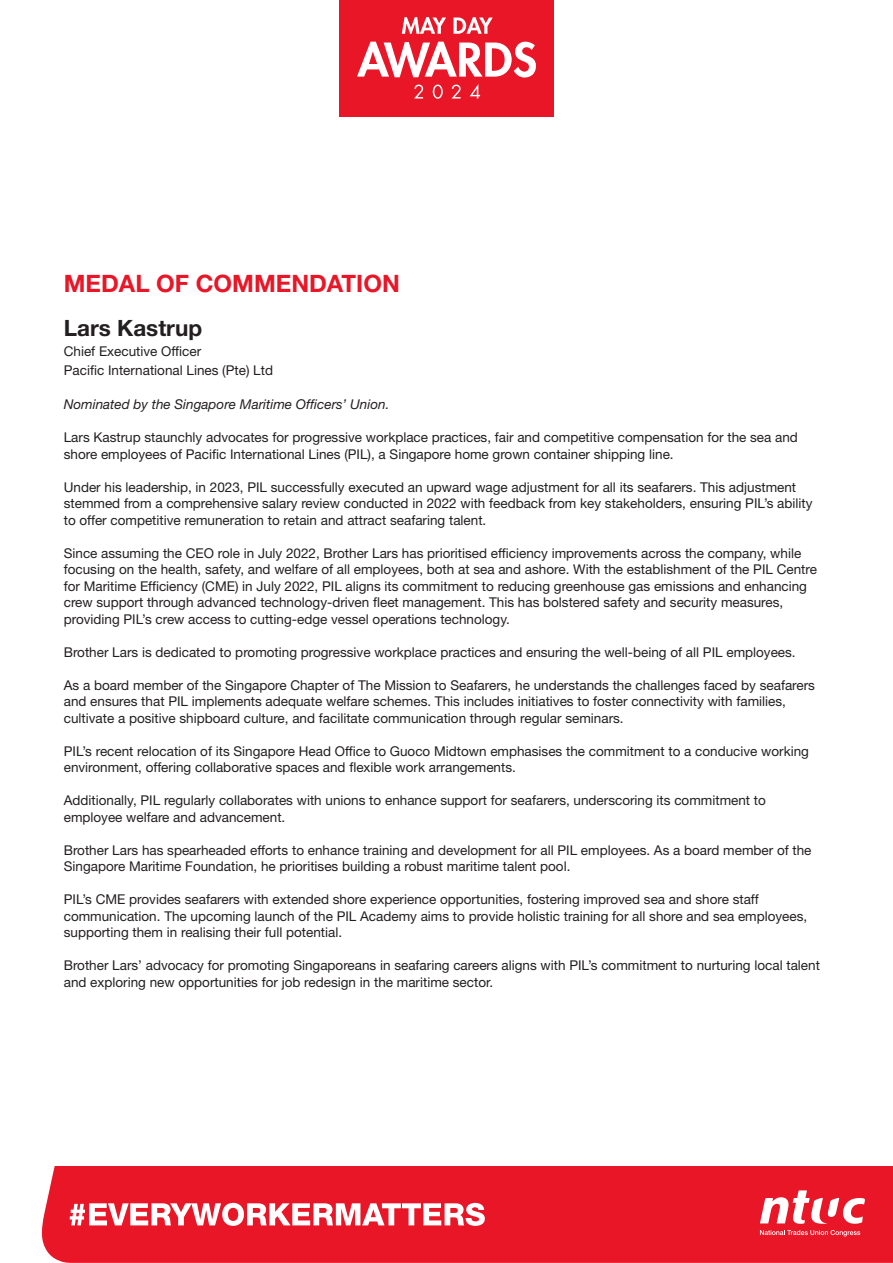
<style>
.page{position:relative;width:893px;height:1263px;background:#fff}
.page>*{position:absolute;margin:0;border:0;box-sizing:border-box;transform-origin:0 0}
.t1{font:700 24px "Helvetica Neue LT Std";color:#e91627}
.t2{font:700 22.5px "Helvetica Neue LT Std";color:#231f20}
.t3{font:13.5px/16.5px "Helvetica Neue LT Std";color:#231f20}
.t4{font:italic 13.5px "Helvetica Neue LT Std";color:#231f20}
</style>
<div class="page">
<div style="left:339px;top:0;width:215px;height:116px;background:#e91627"></div>
<svg style="left:402px;top:17px;width:44px;height:17px"></svg>
<svg style="left:453px;top:17px;width:40px;height:17px"></svg>
<svg style="left:414px;top:85px;width:9px;height:14px"></svg>
<svg style="left:433px;top:85px;width:10px;height:14px"></svg>
<svg style="left:452px;top:85px;width:9px;height:14px"></svg>
<svg style="left:470px;top:84px;width:10px;height:15px"></svg>
<svg style="left:357px;top:42px;width:179px;height:36px"></svg>
<div style="left:41px;top:1166px;width:852px;height:97px;background:#e91627"></div>
<svg style="left:760px;top:1230px;width:100px;height:6px"></svg>
<svg style="left:760px;top:1190px;width:105px;height:34px"></svg>
<svg style="left:70px;top:1203px;width:415px;height:23px"></svg>
<h1 class="t1" style="left:64px;top:269px;width:338px">MEDAL OF COMMENDATION</h1>
<h2 class="t2" style="left:64px;top:314px;width:140px">Lars Kastrup</h2>
<p class="t3" style="left:64px;top:341px;width:211px;line-height:19.5px">Chief Executive Officer<br>Pacific International Lines (Pte) Ltd</p>
<p class="t4" style="left:64px;top:396px;width:327px">Nominated by the Singapore Maritime Officers’ Union.</p>
<p class="t3" style="left:64px;top:429px;width:736px">Lars Kastrup staunchly advocates for progressive workplace practices, fair and competitive compensation for the sea and shore employees of Pacific International Lines (PIL), a Singapore home grown container shipping line.</p>
<p class="t3" style="left:64px;top:478px;width:750px">Under his leadership, in 2023, PIL successfully executed an upward wage adjustment for all its seafarers. This adjustment stemmed from a comprehensive salary review conducted in 2022 with feedback from key stakeholders, ensuring PIL’s ability to offer competitive remuneration to retain and attract seafaring talent.</p>
<p class="t3" style="left:64px;top:544px;width:755px">Since assuming the CEO role in July 2022, Brother Lars has prioritised efficiency improvements across the company, while focusing on the health, safety, and welfare of all employees, both at sea and ashore. With the establishment of the PIL Centre for Maritime Efficiency (CME) in July 2022, PIL aligns its commitment to reducing greenhouse gas emissions and enhancing crew support through advanced technology-driven fleet management. This has bolstered safety and security measures, providing PIL’s crew access to cutting-edge vessel operations technology.</p>
<p class="t3" style="left:64px;top:643px;width:733px">Brother Lars is dedicated to promoting progressive workplace practices and ensuring the well-being of all PIL employees.</p>
<p class="t3" style="left:64px;top:676px;width:753px">As a board member of the Singapore Chapter of The Mission to Seafarers, he understands the challenges faced by seafarers and ensures that PIL implements adequate welfare schemes. This includes initiatives to foster connectivity with families, cultivate a positive shipboard culture, and facilitate communication through regular seminars.</p>
<p class="t3" style="left:64px;top:742px;width:747px">PIL’s recent relocation of its Singapore Head Office to Guoco Midtown emphasises the commitment to a conducive working environment, offering collaborative spaces and flexible work arrangements.</p>
<p class="t3" style="left:64px;top:792px;width:704px">Additionally, PIL regularly collaborates with unions to enhance support for seafarers, underscoring its commitment to employee welfare and advancement.</p>
<p class="t3" style="left:64px;top:841px;width:749px">Brother Lars has spearheaded efforts to enhance training and development for all PIL employees. As a board member of the<br>Singapore Maritime Foundation, he prioritises building a robust maritime talent pool.</p>
<p class="t3" style="left:64px;top:891px;width:745px">PIL’s CME provides seafarers with extended shore experience opportunities, fostering improved sea and shore staff communication. The upcoming launch of the PIL Academy aims to provide holistic training for all shore and sea employees, supporting them in realising their full potential.</p>
<p class="t3" style="left:64px;top:957px;width:758px">Brother Lars’ advocacy for promoting Singaporeans in seafaring careers aligns with PIL’s commitment to nurturing local talent and exploring new opportunities for job redesign in the maritime sector.</p>
</div>
